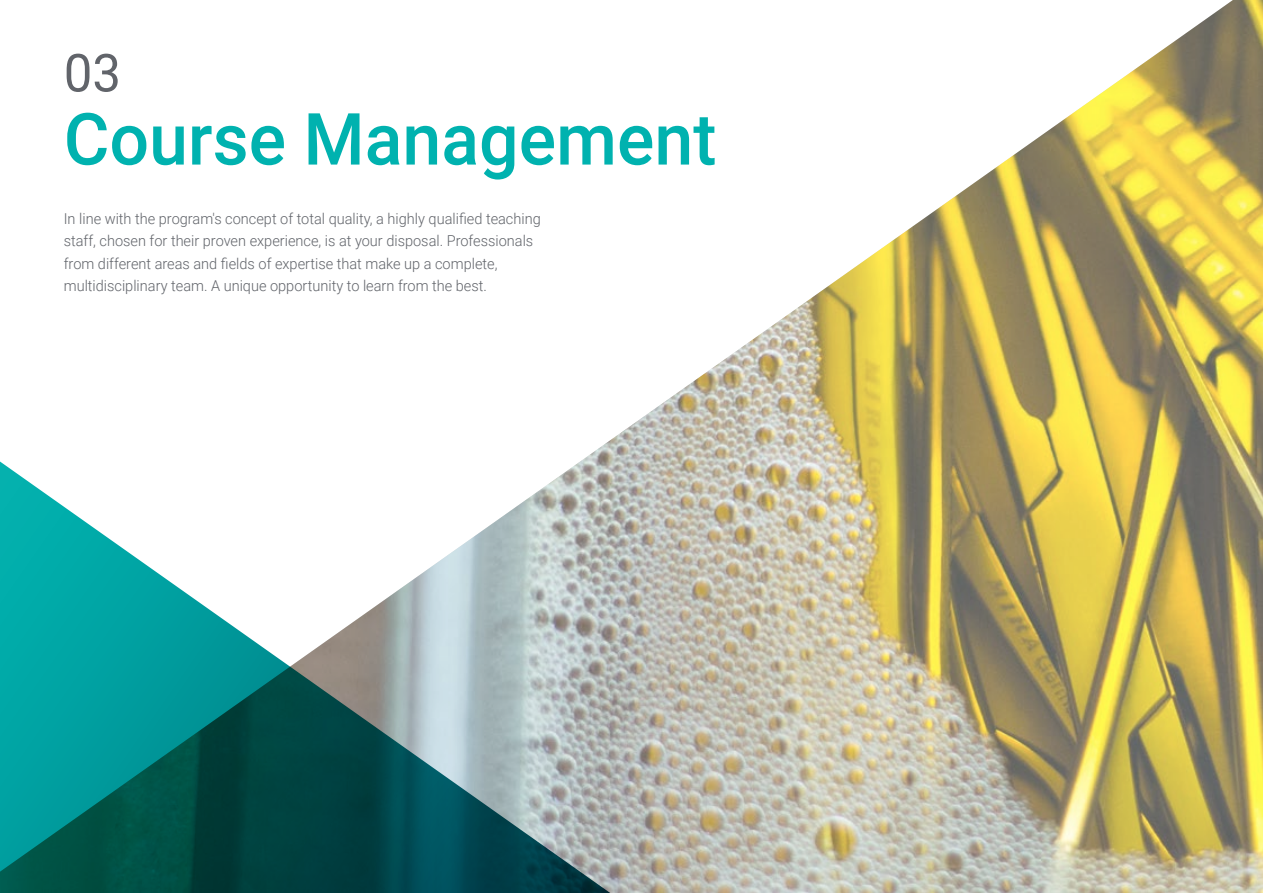
<style>
.page{position:relative;width:1263px;height:893px;background:#fff}
.page>*{position:absolute;margin:0;border:0;box-sizing:border-box;transform-origin:0 0}
.t1{font:500 72px "Roboto";color:#00b2af}
.t2{font:52.5px "Roboto";color:#61646a}
.t3{font:300 15px/22.5px "Roboto";color:#61646a}
</style>
<div class="page">
<img style="left:602px;top:0;width:661px;height:893px">
<svg style="left:0;top:446px;width:640px;height:447px"></svg>
<h2 class="t2" style="left:64px;top:36px;width:59px">03</h2>
<h1 class="t1" style="left:64px;top:89px;width:654px">Course Management</h1>
<p class="t3" style="left:64px;top:207px;width:478px">In line with the program's concept of total quality, a highly qualified teaching staff, chosen for their proven experience, is at your disposal. Professionals from different areas and fields of expertise that make up a complete, multidisciplinary team. A unique opportunity to learn from the best.</p>
</div>
